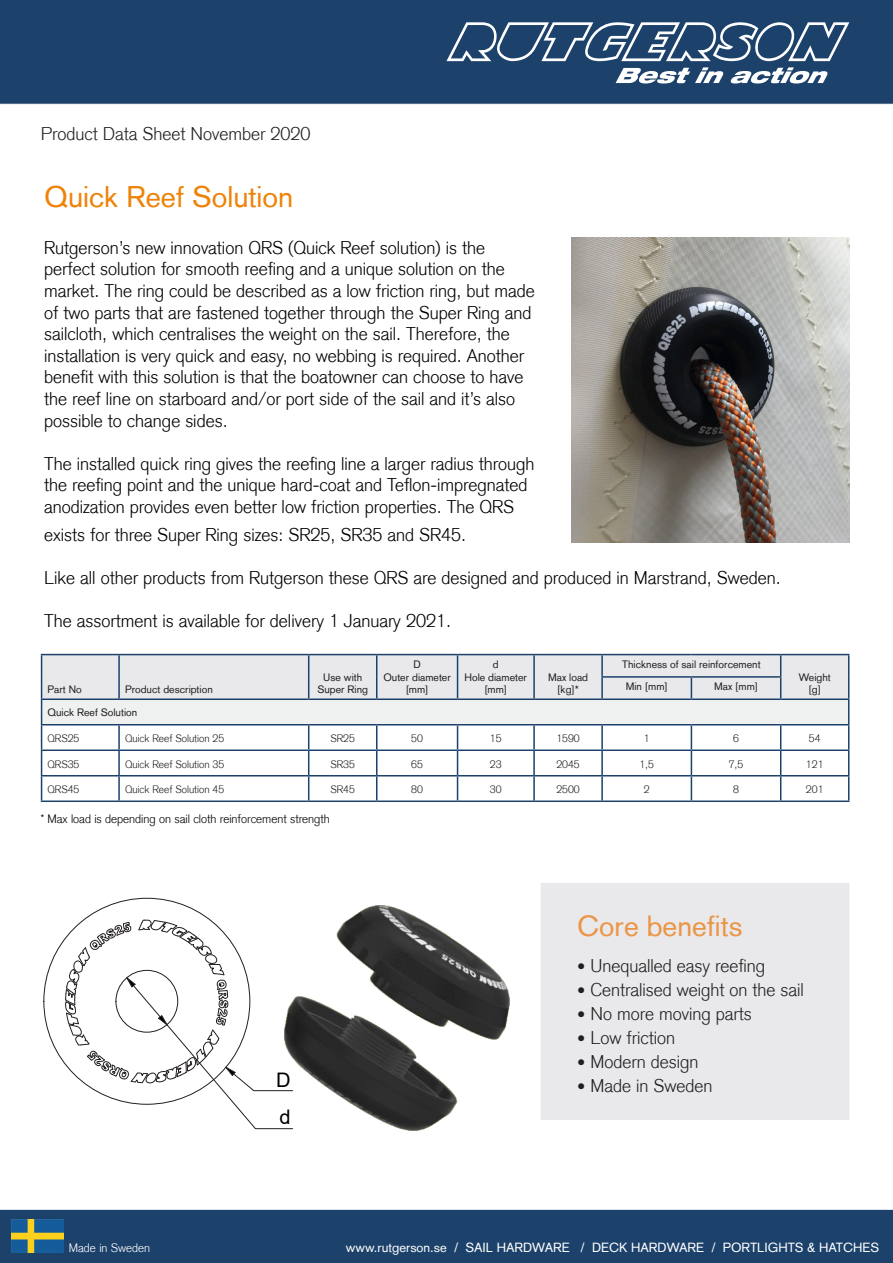
<style>
.page{position:relative;width:893px;height:1263px;background:#fff}
.page>*{position:absolute;margin:0;border:0;box-sizing:border-box;transform-origin:0 0}
.t1{font:29.1px "Akzidenz Grotesk";color:#ee8309}
.Core_Benefits{font:28.5px "Akzidenz Grotesk";color:#eb9547}
.t2{font:20.1px/37.8px "Arial";color:#000}
.t3{font:300 18px/21.6px "Basic Commercial LTW04";color:#000}
.Core_Benefits-2{font:300 18px "Basic Commercial LTW04";color:#231f20}
.t4{font:12.9px "Akzidenz Grotesk";color:#fff}
.t5{font:300 12px "Basic Commercial LTW04";color:#000}
.t6{font:300 12px "Basic Commercial LTW04";color:#fff}
.t7{font:10.65px "Arial";letter-spacing:-.005em;color:#000}
.t8{font:10.5px/12.6px "Akzidenz Grotesk";color:#231f20;text-align:center}
.t9{font:300 10.5px "Basic Commercial LTW04";color:#231f20}
.s1{font-size:16.5px}
</style>
<div class="page">
<div style="left:0;top:1210px;width:893px;height:53px;background:#1c416a"></div>
<div style="left:0;top:0;width:893px;height:105px;background:#1c416a"></div>
<svg style="left:446px;top:22px;width:403px;height:39px"></svg>
<svg style="left:616px;top:67px;width:108px;height:16px"></svg>
<svg style="left:730px;top:67px;width:98px;height:16px"></svg>
<img style="left:11px;top:1220px;width:53px;height:32px">
<hr style="left:41px;top:800px;width:78px;height:2px;background:#1c416a">
<hr style="left:119px;top:800px;width:190px;height:2px;background:#1c416a">
<hr style="left:309px;top:800px;width:68px;height:2px;background:#1c416a">
<hr style="left:377px;top:800px;width:81px;height:2px;background:#1c416a">
<hr style="left:458px;top:800px;width:76px;height:2px;background:#1c416a">
<hr style="left:534px;top:800px;width:68px;height:2px;background:#1c416a">
<hr style="left:602px;top:800px;width:89px;height:2px;background:#1c416a">
<hr style="left:691px;top:800px;width:90px;height:2px;background:#1c416a">
<hr style="left:781px;top:800px;width:68px;height:2px;background:#1c416a">
<svg style="left:41px;top:654px;width:808px;height:146px"></svg>
<div style="left:541px;top:883px;width:308px;height:237px;background:#e9e9eb"></div>
<img style="left:571px;top:237px;width:278px;height:305px">
<svg style="left:43px;top:897px;width:229px;height:233px"></svg>
<svg style="left:65px;top:920px;width:207px;height:209px"></svg>
<svg style="left:272px;top:905px;width:238px;height:226px"></svg>
<p class="Core_Benefits-2" style="left:41px;top:123px;width:271px">Product Data Sheet November 2020</p>
<p class="t1" style="left:44px;top:180px;width:250px">Quick Reef Solution</p>
<p class="t3" style="left:44px;top:237px;width:492px">Rutgerson’s new innovation QRS (Quick Reef solution) is the perfect solution for smooth reefing and a unique solution on the market. The ring could be described as a low friction ring, but made of two parts that are fastened together through the Super Ring and sailcloth, which centralises the weight on the sail. Therefore, the installation is very quick and easy, no webbing is required. Another benefit with this solution is that the boatowner can choose to have the reef line on starboard and/or port side of the sail and it’s also possible to change sides.</p>
<p class="t3" style="left:44px;top:453px;width:492px">The installed quick ring gives the reefing line a larger radius through the reefing point and the unique hard-coat and Teflon-impregnated anodization provides even better low friction properties. The QRS</p>
<p class="t7" style="left:345px;top:478px;width:23px">Rev.</p>
<p class="t7" style="left:385px;top:478px;width:95px">Approved By - Date</p>
<p class="t3" style="left:44px;top:524px;width:423px">exists for three Super Ring sizes: SR25, SR35 and SR45.</p>
<p class="t3" style="left:44px;top:567px;width:738px">Like all other products from Rutgerson these QRS are designed and produced in Marstrand, Sweden.</p>
<p class="t3" style="left:44px;top:610px;width:408px">The assortment is available for delivery 1 January 2021.</p>
<p class="t8" style="left:48px;top:683px;width:36px">Part No</p>
<p class="t8" style="left:125px;top:683px;width:89px">Product description</p>
<p class="t8" style="left:317px;top:671px;width:52px">Use with<br>Super Ring</p>
<p class="t8" style="left:383px;top:658px;width:69px">D<br>Outer diameter</p>
<p class="t8" style="left:406px;top:683px;width:24px">[mm]</p>
<p class="t8" style="left:465px;top:658px;width:64px">d<br>Hole diameter</p>
<p class="t8" style="left:484px;top:683px;width:24px">[mm]</p>
<p class="t8" style="left:548px;top:671px;width:42px">Max load</p>
<p class="t8" style="left:557px;top:683px;width:23px">[kg]*</p>
<p class="t8" style="left:622px;top:658px;width:140px">Thickness of sail reinforcement</p>
<p class="t8" style="left:799px;top:671px;width:33px">Weight</p>
<p class="t8" style="left:626px;top:680px;width:44px">Min [mm]</p>
<p class="t8" style="left:714px;top:680px;width:46px">Max [mm]</p>
<p class="t8" style="left:808px;top:683px;width:14px">[g]</p>
<p class="t8" style="left:48px;top:706px;width:91px">Quick Reef Solution</p>
<p class="t9" style="left:48px;top:733px;width:33px">QRS25</p>
<p class="t9" style="left:125px;top:733px;width:101px">Quick Reef Solution 25</p>
<p class="t9" style="left:330px;top:733px;width:26px">SR25</p>
<p class="t9" style="left:411px;top:733px;width:13px">50</p>
<p class="t9" style="left:490px;top:733px;width:13px">15</p>
<p class="t9" style="left:556px;top:733px;width:25px">1590</p>
<p class="t9" style="left:644px;top:733px;width:7px">1</p>
<p class="t9" style="left:733px;top:733px;width:7px">6</p>
<p class="t9" style="left:809px;top:733px;width:13px">54</p>
<p class="t9" style="left:48px;top:758px;width:33px">QRS35</p>
<p class="t9" style="left:125px;top:758px;width:101px">Quick Reef Solution 35</p>
<p class="t9" style="left:330px;top:758px;width:26px">SR35</p>
<p class="t9" style="left:411px;top:758px;width:13px">65</p>
<p class="t9" style="left:490px;top:758px;width:13px">23</p>
<p class="t9" style="left:556px;top:758px;width:25px">2045</p>
<p class="t9" style="left:639px;top:758px;width:16px">1,5</p>
<p class="t9" style="left:729px;top:758px;width:16px">7,5</p>
<p class="t9" style="left:806px;top:758px;width:19px">121</p>
<p class="t9" style="left:48px;top:784px;width:33px">QRS45</p>
<p class="t9" style="left:125px;top:784px;width:101px">Quick Reef Solution 45</p>
<p class="t9" style="left:330px;top:784px;width:26px">SR45</p>
<p class="t9" style="left:411px;top:784px;width:13px">80</p>
<p class="t9" style="left:490px;top:784px;width:13px">30</p>
<p class="t9" style="left:556px;top:784px;width:25px">2500</p>
<p class="t9" style="left:644px;top:784px;width:7px">2</p>
<p class="t9" style="left:733px;top:784px;width:7px">8</p>
<p class="t9" style="left:806px;top:784px;width:19px">201</p>
<p class="t5" style="left:41px;top:812px;width:290px">* Max load is depending on sail cloth reinforcement strength</p>
<p class="t2" style="left:276px;top:1060px;width:16px">D d</p>
<p class="Core_Benefits" style="left:577px;top:909px;width:167px">Core benefits</p>
<p class="Core_Benefits-2" style="left:577px;top:955px;width:189px"><span class="s1">•</span> Unequalled easy reefing</p>
<p class="Core_Benefits-2" style="left:577px;top:979px;width:228px"><span class="s1">•</span> Centralised weight on the sail</p>
<p class="Core_Benefits-2" style="left:577px;top:1003px;width:176px"><span class="s1">•</span> No more moving parts</p>
<p class="Core_Benefits-2" style="left:577px;top:1027px;width:99px"><span class="s1">•</span> Low friction</p>
<p class="Core_Benefits-2" style="left:577px;top:1051px;width:123px"><span class="s1">•</span> Modern design</p>
<p class="Core_Benefits-2" style="left:577px;top:1075px;width:137px"><span class="s1">•</span> Made in Sweden</p>
<p class="t6" style="left:69px;top:1241px;width:83px">Made in Sweden</p>
<p class="t4" style="left:346px;top:1239px;width:535px">www.rutgerson.se / SAIL HARDWARE / DECK HARDWARE / PORTLIGHTS &amp; HATCHES</p>
</div>
